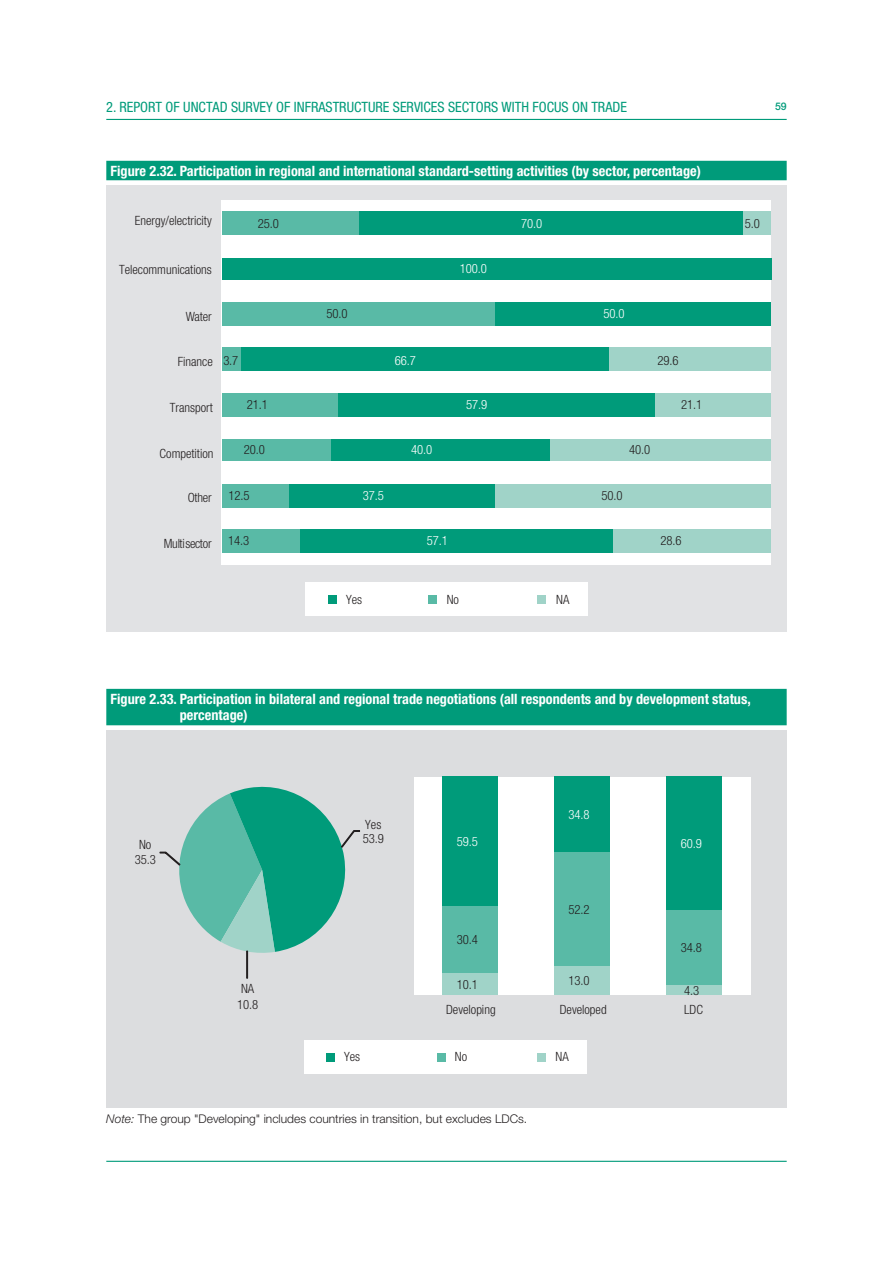
<style>
.page{position:relative;width:893px;height:1263px;background:#fff}
.page>*{position:absolute;margin:0;border:0;box-sizing:border-box;transform-origin:0 0}
.t1{font:700 condensed 14.25px/16.5px "Helvetica Neue LT Std";color:#fff}
.t2{font:condensed 14.25px "Helvetica Neue LT Std";color:#009b7a}
.t3{font:300 condensed 12.75px/15.6px "Helvetica Neue LT Std";color:#231f20;text-align:center}
.t4{font:300 condensed 12.75px "Helvetica Neue LT Std";letter-spacing:-.01em;color:#fff}
.t5{font:300 12px "Helvetica Neue LT Std";color:#231f20}
.t6{font:500 10.5px "Helvetica Neue LT Std";color:#009b7a}
.s1{font-style:italic}
</style>
<div class="page">
<hr style="left:106px;top:119px;width:681px;height:1px;background:#009b7a">
<hr style="left:106px;top:1161px;width:681px;height:1px;background:#009b7a">
<div style="left:106px;top:161px;width:681px;height:19px;background:#009b7a"></div>
<div style="left:106px;top:185px;width:681px;height:446px;background:#e1e2e4"></div>
<div style="left:305px;top:582px;width:283px;height:34px;background:#fff"></div>
<div style="left:538px;top:595px;width:8px;height:8px;background:#a0d3c8"></div>
<div style="left:428px;top:595px;width:9px;height:8px;background:#59baa6"></div>
<div style="left:328px;top:595px;width:9px;height:8px;background:#009b7a"></div>
<div style="left:221px;top:200px;width:550px;height:364px;background:#fff"></div>
<div style="left:222px;top:529px;width:78px;height:24px;background:#59baa6"></div>
<div style="left:222px;top:484px;width:67px;height:24px;background:#59baa6"></div>
<div style="left:222px;top:439px;width:109px;height:22px;background:#59baa6"></div>
<div style="left:222px;top:393px;width:116px;height:23px;background:#59baa6"></div>
<div style="left:222px;top:348px;width:19px;height:23px;background:#59baa6"></div>
<div style="left:222px;top:303px;width:273px;height:23px;background:#59baa6"></div>
<div style="left:222px;top:211px;width:137px;height:24px;background:#59baa6"></div>
<div style="left:300px;top:529px;width:313px;height:24px;background:#009b7a"></div>
<div style="left:289px;top:484px;width:206px;height:24px;background:#009b7a"></div>
<div style="left:331px;top:439px;width:219px;height:22px;background:#009b7a"></div>
<div style="left:338px;top:393px;width:317px;height:23px;background:#009b7a"></div>
<div style="left:241px;top:348px;width:368px;height:23px;background:#009b7a"></div>
<div style="left:495px;top:303px;width:276px;height:23px;background:#009b7a"></div>
<div style="left:222px;top:258px;width:549px;height:22px;background:#009b7a"></div>
<div style="left:359px;top:211px;width:385px;height:24px;background:#009b7a"></div>
<div style="left:613px;top:529px;width:158px;height:24px;background:#a0d3c8"></div>
<div style="left:495px;top:484px;width:276px;height:24px;background:#a0d3c8"></div>
<div style="left:550px;top:439px;width:221px;height:22px;background:#a0d3c8"></div>
<div style="left:655px;top:393px;width:116px;height:23px;background:#a0d3c8"></div>
<div style="left:609px;top:348px;width:162px;height:23px;background:#a0d3c8"></div>
<div style="left:744px;top:211px;width:27px;height:24px;background:#a0d3c8"></div>
<div style="left:106px;top:689px;width:681px;height:36px;background:#009b7a"></div>
<div style="left:106px;top:730px;width:681px;height:377px;background:#dcdddf"></div>
<svg style="left:160px;top:786px;width:200px;height:192px"></svg>
<div style="left:414px;top:777px;width:337px;height:217px;background:#fff"></div>
<div style="left:442px;top:973px;width:56px;height:21px;background:#a0d3c8"></div>
<div style="left:554px;top:966px;width:56px;height:28px;background:#a0d3c8"></div>
<div style="left:666px;top:985px;width:56px;height:9px;background:#a0d3c8"></div>
<div style="left:442px;top:906px;width:56px;height:67px;background:#59baa6"></div>
<div style="left:554px;top:852px;width:56px;height:114px;background:#59baa6"></div>
<div style="left:666px;top:909px;width:56px;height:76px;background:#59baa6"></div>
<div style="left:442px;top:776px;width:56px;height:130px;background:#009b7a"></div>
<div style="left:554px;top:776px;width:56px;height:76px;background:#009b7a"></div>
<div style="left:666px;top:776px;width:56px;height:133px;background:#009b7a"></div>
<div style="left:305px;top:1040px;width:282px;height:34px;background:#fff"></div>
<div style="left:437px;top:1053px;width:8px;height:8px;background:#59baa6"></div>
<div style="left:537px;top:1053px;width:8px;height:8px;background:#a0d3c8"></div>
<div style="left:326px;top:1053px;width:8px;height:8px;background:#009b7a"></div>
<p class="t2" style="left:106px;top:99px;width:522px">2. REPORT OF UNCTAD SURVEY OF INFRASTRUCTURE SERVICES SECTORS WITH FOCUS ON TRADE</p>
<p class="t6" style="left:775px;top:100px;width:13px">59</p>
<p class="t1" style="left:111px;top:162px;width:592px">Figure 2.32. Participation in regional and international standard-setting activities (by sector, percentage)</p>
<p class="t3" style="left:135px;top:212px;width:78px">Energy/electricity</p>
<p class="t3" style="left:258px;top:216px;width:23px">25.0</p>
<p class="t4" style="left:521px;top:216px;width:23px">70.0</p>
<p class="t3" style="left:119px;top:261px;width:94px">Telecommunications</p>
<p class="t4" style="left:460px;top:261px;width:29px">100.0</p>
<p class="t3" style="left:186px;top:308px;width:27px">Water</p>
<p class="t3" style="left:326px;top:306px;width:23px">50.0</p>
<p class="t4" style="left:604px;top:306px;width:23px">50.0</p>
<p class="t3" style="left:178px;top:354px;width:37px">Finance</p>
<p class="t3" style="left:223px;top:352px;width:17px">3.7</p>
<p class="t4" style="left:395px;top:353px;width:23px">66.7</p>
<p class="t3" style="left:658px;top:352px;width:23px">29.6</p>
<p class="t3" style="left:170px;top:399px;width:44px">Transport</p>
<p class="t3" style="left:247px;top:396px;width:23px">21.1</p>
<p class="t4" style="left:466px;top:397px;width:23px">57.9</p>
<p class="t3" style="left:681px;top:396px;width:23px">21.1</p>
<p class="t3" style="left:160px;top:446px;width:55px">Competition</p>
<p class="t3" style="left:244px;top:442px;width:23px">20.0</p>
<p class="t4" style="left:411px;top:442px;width:23px">40.0</p>
<p class="t3" style="left:629px;top:442px;width:23px">40.0</p>
<p class="t3" style="left:188px;top:490px;width:25px">Other</p>
<p class="t3" style="left:229px;top:487px;width:23px">12.5</p>
<p class="t4" style="left:363px;top:488px;width:23px">37.5</p>
<p class="t3" style="left:601px;top:487px;width:23px">50.0</p>
<p class="t3" style="left:164px;top:535px;width:50px">Multisector</p>
<p class="t3" style="left:228px;top:533px;width:23px">14.3</p>
<p class="t4" style="left:427px;top:533px;width:23px">57.1</p>
<p class="t3" style="left:660px;top:533px;width:23px">28.6</p>
<p class="t3" style="left:346px;top:591px;width:18px">Yes</p>
<p class="t3" style="left:447px;top:591px;width:14px">No</p>
<p class="t3" style="left:556px;top:591px;width:15px">NA</p>
<p class="t3" style="left:745px;top:216px;width:17px">5.0</p>
<p class="t1" style="left:180px;top:690px;width:572px;text-indent:-69px">Figure 2.33. Participation in bilateral and regional trade negotiations (all respondents and by development status, percentage)</p>
<p class="t3" style="left:135px;top:836px;width:23px">No<br>35.3</p>
<p class="t3" style="left:237px;top:981px;width:23px">NA<br>10.8</p>
<p class="t3" style="left:363px;top:817px;width:23px;line-height:14.2px;text-align:left">Yes<br>53.9</p>
<p class="t4" style="left:457px;top:834px;width:23px">59.5</p>
<p class="t3" style="left:457px;top:932px;width:23px">30.4</p>
<p class="t4" style="left:569px;top:807px;width:23px">34.8</p>
<p class="t3" style="left:569px;top:902px;width:23px">52.2</p>
<p class="t3" style="left:457px;top:976px;width:23px">10.1</p>
<p class="t3" style="left:569px;top:973px;width:23px">13.0</p>
<p class="t4" style="left:681px;top:836px;width:23px">60.9</p>
<p class="t3" style="left:681px;top:940px;width:23px">34.8</p>
<p class="t3" style="left:684px;top:982px;width:17px">4.3</p>
<p class="t3" style="left:446px;top:1002px;width:51px">Developing</p>
<p class="t3" style="left:560px;top:1002px;width:48px">Developed</p>
<p class="t3" style="left:684px;top:1002px;width:20px">LDC</p>
<p class="t3" style="left:344px;top:1049px;width:18px">Yes</p>
<p class="t3" style="left:455px;top:1049px;width:14px">No</p>
<p class="t3" style="left:555px;top:1049px;width:15px">NA</p>
<p class="t5" style="left:106px;top:1111px;width:422px"><span class="s1">Note:</span> The group "Developing" includes countries in transition, but excludes LDCs.</p>
</div>
